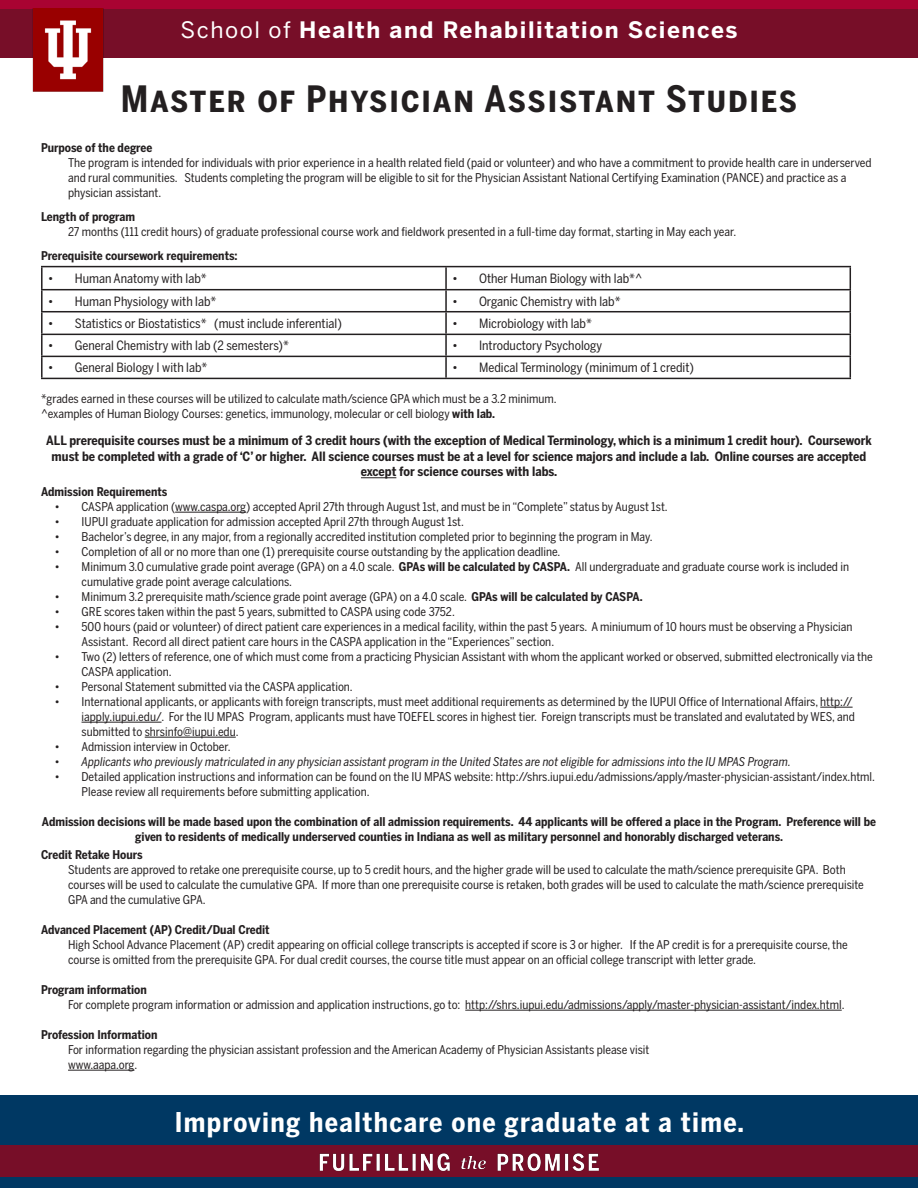
<style>
.page{position:relative;width:918px;height:1188px;background:#fff}
.page>*{position:absolute;margin:0;border:0;box-sizing:border-box;transform-origin:0 0}
.t1{font:700 36px "Benton Sans Cond";letter-spacing:.05em;color:#231f20}
.t2{font:700 27px "Benton Sans Cond";letter-spacing:.05em;color:#fff}
.t3{font:700 22.5px "Benton Sans";letter-spacing:.07em;color:#fff}
.t4{font:12.75px "Benton Sans Cond";color:#231f20}
.t5{font:700 12.75px/15.3px "Benton Sans Cond";color:#231f20;text-align:center}
.t6{font:12px/15px "Benton Sans Cond";color:#231f20}
.t7{font:700 12px/15px "Benton Sans Cond";color:#231f20;text-align:center}
.t8{font:italic 12px "Benton Sans Cond";color:#231f20}
.s1{font-weight:400}
.s2{font-weight:700}
</style>
<div class="page">
<hr style="left:361px;top:478px;width:35px;height:1px;background:#231f20">
<hr style="left:175px;top:512px;width:71px;height:1px;background:#231f20">
<hr style="left:820px;top:707px;width:33px;height:1px;background:#231f20">
<hr style="left:82px;top:722px;width:80px;height:1px;background:#231f20">
<hr style="left:145px;top:737px;width:91px;height:1px;background:#231f20">
<hr style="left:465px;top:1010px;width:377px;height:1px;background:#231f20">
<hr style="left:68px;top:1070px;width:66px;height:1px;background:#231f20">
<hr style="left:41px;top:266px;width:405px;height:1px;background:#231f20">
<hr style="left:41px;top:267px;width:2px;height:22px;background:#231f20">
<hr style="left:446px;top:266px;width:405px;height:1px;background:#231f20">
<hr style="left:445px;top:267px;width:2px;height:22px;background:#231f20">
<hr style="left:41px;top:289px;width:405px;height:1px;background:#231f20">
<hr style="left:41px;top:290px;width:2px;height:21px;background:#231f20">
<hr style="left:446px;top:289px;width:405px;height:1px;background:#231f20">
<hr style="left:445px;top:290px;width:2px;height:21px;background:#231f20">
<hr style="left:41px;top:311px;width:405px;height:1px;background:#231f20">
<hr style="left:41px;top:312px;width:2px;height:22px;background:#231f20">
<hr style="left:446px;top:311px;width:405px;height:1px;background:#231f20">
<hr style="left:445px;top:312px;width:2px;height:22px;background:#231f20">
<hr style="left:41px;top:334px;width:405px;height:1px;background:#231f20">
<hr style="left:41px;top:335px;width:2px;height:21px;background:#231f20">
<hr style="left:446px;top:334px;width:405px;height:1px;background:#231f20">
<hr style="left:445px;top:335px;width:2px;height:21px;background:#231f20">
<hr style="left:41px;top:356px;width:405px;height:1px;background:#231f20">
<hr style="left:41px;top:357px;width:2px;height:21px;background:#231f20">
<hr style="left:446px;top:356px;width:405px;height:1px;background:#231f20">
<hr style="left:445px;top:357px;width:2px;height:21px;background:#231f20">
<svg style="left:850px;top:267px;width:1px;height:111px"></svg>
<hr style="left:41px;top:378px;width:405px;height:1px;background:#231f20">
<hr style="left:446px;top:378px;width:405px;height:1px;background:#231f20">
<div style="left:0;top:0;width:918px;height:12px;background:#a90332"></div>
<div style="left:0;top:9px;width:918px;height:48px;background:#770e28"></div>
<img style="left:26px;top:8px;width:92px;height:84px">
<div style="left:0;top:1096px;width:918px;height:92px;background:#003863"></div>
<div style="left:0;top:1146px;width:918px;height:31px;background:#770e28"></div>
<img style="left:319px;top:1145px;width:280px;height:27px">
<p class="t3" style="left:181px;top:16px;width:558px"><span class="s1">School of</span> Health and Rehabilitation Sciences</p>
<p class="t1" style="left:121px;top:77px;width:678px">Master of Physician Assistant Studies</p>
<p class="t7" style="left:41px;top:140px;width:113px">Purpose of the degree</p>
<p class="t6" style="left:68px;top:155px;width:805px">The program is intended for individuals with prior experience in a health related field (paid or volunteer) and who have a commitment to provide health care in underserved and rural communities. Students completing the program will be eligible to sit for the Physician Assistant National Certifying Examination (PANCE) and practice as a physician assistant.</p>
<p class="t7" style="left:41px;top:209px;width:96px">Length of program</p>
<p class="t6" style="left:68px;top:224px;width:670px">27 months (111 credit hours) of graduate professional course work and fieldwork presented in a full-time day format, starting in May each year.</p>
<p class="t7" style="left:41px;top:248px;width:198px">Prerequisite coursework requirements:</p>
<p class="t4" style="left:48px;top:270px;width:160px">• Human Anatomy with lab*</p>
<p class="t4" style="left:452px;top:270px;width:192px">• Other Human Biology with lab*^</p>
<p class="t4" style="left:48px;top:293px;width:170px">• Human Physiology with lab*</p>
<p class="t4" style="left:452px;top:293px;width:170px">• Organic Chemistry with lab*</p>
<p class="t4" style="left:48px;top:315px;width:296px">• Statistics or Biostatistics* (must include inferential)</p>
<p class="t4" style="left:452px;top:315px;width:141px">• Microbiology with lab*</p>
<p class="t4" style="left:48px;top:338px;width:243px">• General Chemistry with lab (2 semesters)*</p>
<p class="t4" style="left:452px;top:338px;width:152px">• Introductory Psychology</p>
<p class="t4" style="left:48px;top:360px;width:161px">• General Biology I with lab*</p>
<p class="t4" style="left:452px;top:360px;width:243px">• Medical Terminology (minimum of 1 credit)</p>
<p class="t6" style="left:41px;top:391px;width:517px">*grades earned in these courses will be utilized to calculate math/science GPA which must be a 3.2 minimum.</p>
<p class="t6" style="left:41px;top:406px;width:456px">^examples of Human Biology Courses: genetics, immunology, molecular or cell biology <span class="s2">with lab.</span></p>
<p class="t5" style="left:46px;top:433px;width:827px">ALL prerequisite courses must be a minimum of 3 credit hours (with the exception of Medical Terminology, which is a minimum 1 credit hour). Coursework must be completed with a grade of ‘C’ or higher. All science courses must be at a level for science majors and include a lab. Online courses are accepted except for science courses with labs.</p>
<p class="t7" style="left:41px;top:484px;width:128px">Admission Requirements</p>
<p class="t6" style="left:55px;top:499px;width:615px">• CASPA application (www.caspa.org) accepted April 27th through August 1st, and must be in “Complete” status by August 1st.</p>
<p class="t6" style="left:55px;top:514px;width:411px">• IUPUI graduate application for admission accepted April 27th through August 1st.</p>
<p class="t6" style="left:55px;top:529px;width:600px">• Bachelor’s degree, in any major, from a regionally accredited institution completed prior to beginning the program in May.</p>
<p class="t6" style="left:55px;top:544px;width:507px">• Completion of all or no more than one (1) prerequisite course outstanding by the application deadline.</p>
<p class="t6" style="left:82px;top:559px;width:769px;text-indent:-27px">• Minimum 3.0 cumulative grade point average (GPA) on a 4.0 scale. <span class="s2">GPAs will be calculated by CASPA.</span> All undergraduate and graduate course work is included in cumulative grade point average calculations.</p>
<p class="t6" style="left:55px;top:589px;width:590px">• Minimum 3.2 prerequisite math/science grade point average (GPA) on a 4.0 scale. <span class="s2">GPAs will be calculated by CASPA.</span></p>
<p class="t6" style="left:55px;top:604px;width:402px">• GRE scores taken within the past 5 years, submitted to CASPA using code 3752.</p>
<p class="t6" style="left:82px;top:619px;width:772px;text-indent:-27px">• 500 hours (paid or volunteer) of direct patient care experiences in a medical facility, within the past 5 years. A miniumum of 10 hours must be observing a Physician<br>Assistant. Record all direct patient care hours in the CASPA application in the “Experiences” section.</p>
<p class="t6" style="left:82px;top:649px;width:793px;text-indent:-27px">• Two (2) letters of reference, one of which must come from a practicing Physician Assistant with whom the applicant worked or observed, submitted electronically via the<br>CASPA application.</p>
<p class="t6" style="left:55px;top:679px;width:300px">• Personal Statement submitted via the CASPA application.</p>
<p class="t6" style="left:82px;top:694px;width:775px;text-indent:-27px">• International applicants, or applicants with foreign transcripts, must meet additional requirements as determined by the IUPUI Office of International Affairs, http:// iapply.iupui.edu/. For the IU MPAS Program, applicants must have TOEFEL scores in highest tier. Foreign transcripts must be translated and evalutated by WES, and submitted to shrsinfo@iupui.edu.</p>
<p class="t6" style="left:55px;top:739px;width:178px">• Admission interview in October.</p>
<p class="t8" style="left:55px;top:754px;width:738px">• Applicants who previously matriculated in any physician assistant program in the United States are not eligible for admissions into the IU MPAS Program.</p>
<p class="t6" style="left:82px;top:769px;width:795px;text-indent:-27px">• Detailed application instructions and information can be found on the IU MPAS website: http://shrs.iupui.edu/admissions/apply/master-physician-assistant/index.html.<br>Please review all requirements before submitting application.</p>
<p class="t7" style="left:42px;top:814px;width:836px">Admission decisions will be made based upon the combination of all admission requirements. 44 applicants will be offered a place in the Program. Preference will be given to residents of medically underserved counties in Indiana as well as military personnel and honorably discharged veterans.</p>
<p class="t7" style="left:41px;top:847px;width:103px">Credit Retake Hours</p>
<p class="t6" style="left:68px;top:862px;width:797px">Students are approved to retake one prerequisite course, up to 5 credit hours, and the higher grade will be used to calculate the math/science prerequisite GPA. Both courses will be used to calculate the cumulative GPA. If more than one prerequisite course is retaken, both grades will be used to calculate the math/science prerequisite<br>GPA and the cumulative GPA.</p>
<p class="t7" style="left:41px;top:922px;width:230px">Advanced Placement (AP) Credit/Dual Credit</p>
<p class="t6" style="left:68px;top:937px;width:781px">High School Advance Placement (AP) credit appearing on official college transcripts is accepted if score is 3 or higher. If the AP credit is for a prerequisite course, the course is omitted from the prerequisite GPA. For dual credit courses, the course title must appear on an official college transcript with letter grade.</p>
<p class="t7" style="left:41px;top:982px;width:107px">Program information</p>
<p class="t6" style="left:68px;top:997px;width:778px">For complete program information or admission and application instructions, go to: http://shrs.iupui.edu/admissions/apply/master-physician-assistant/index.html.</p>
<p class="t7" style="left:41px;top:1027px;width:118px">Profession Information</p>
<p class="t6" style="left:68px;top:1042px;width:583px">For information regarding the physician assistant profession and the American Academy of Physician Assistants please visit</p>
<p class="t6" style="left:68px;top:1057px;width:71px">www.aapa.org.</p>
<p class="t2" style="left:175px;top:1105px;width:571px">Improving healthcare one graduate at a time.</p>
</div>
